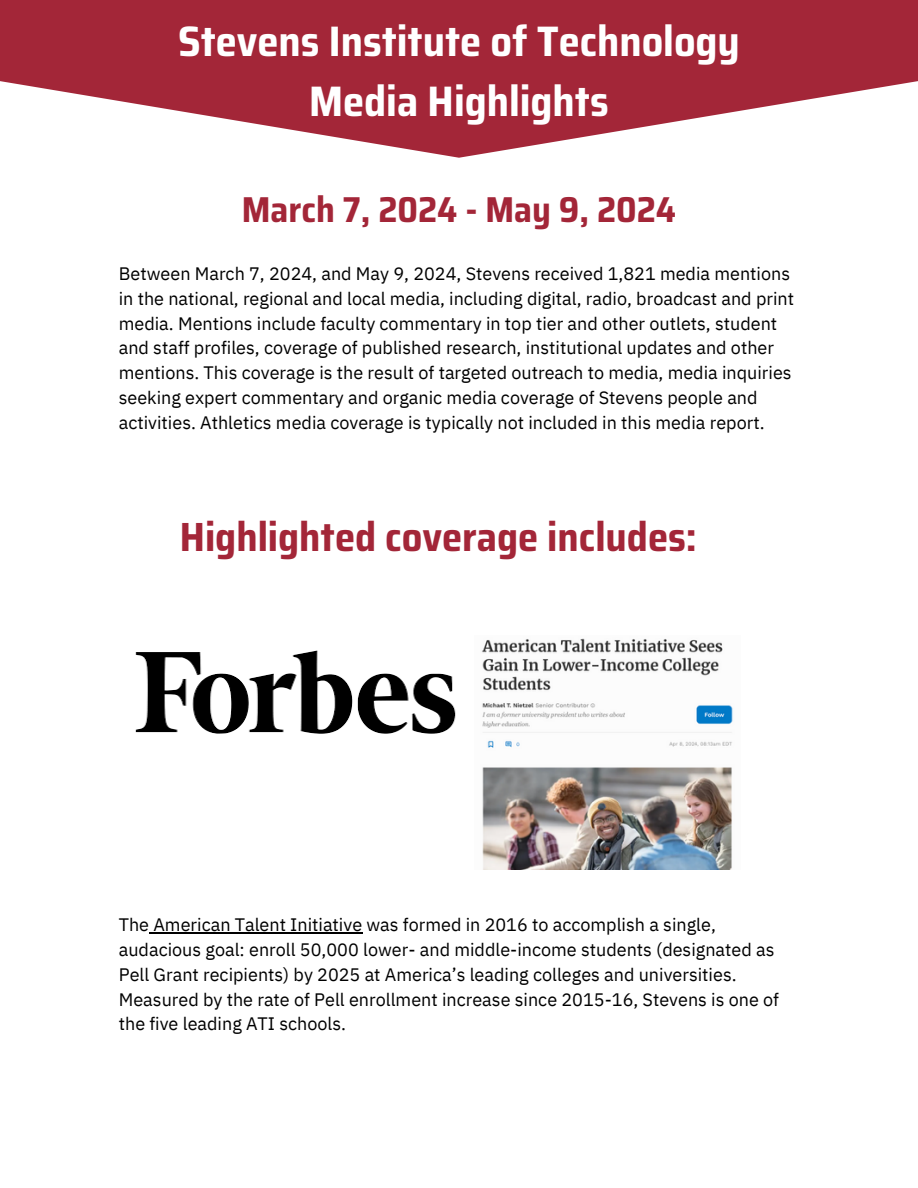
<style>
.page{position:relative;width:918px;height:1188px;background:#fff}
.page>*{position:absolute;margin:0;border:0;box-sizing:border-box;transform-origin:0 0}
.t1{font:700 semi-condensed 42.6px/59.7px "Saira";color:#fff;text-align:center}
.t2{font:700 semi-condensed 40.8px "Saira";color:#a32638}
.t3{font:700 semi-condensed 36px "Saira";color:#a32638}
.t4{font:18px/24.8px "IBM Plex Sans";color:#000}
</style>
<div class="page">
<svg style="left:0;top:0;width:918px;height:158px;fill:#a32638"></svg>
<img style="left:481px;top:638px;width:252px;height:231px">
<img style="left:135px;top:650px;width:321px;height:84px">
<hr style="left:149px;top:932px;width:213px;height:2px;background:#000">
<h1 class="t1" style="left:178px;top:12px;width:563px">Stevens Institute of Technology<br>Media Highlights</h1>
<p class="t3" style="left:242px;top:181px;width:436px">March 7, 2024 - May 9, 2024</p>
<p class="t4" style="left:119px;top:261px;width:677px">Between March 7, 2024, and May 9, 2024, Stevens received 1,821 media mentions in the national, regional and local media, including digital, radio, broadcast and print media. Mentions include faculty commentary in top tier and other outlets, student and staff profiles, coverage of published research, institutional updates and other mentions. This coverage is the result of targeted outreach to media, media inquiries seeking expert commentary and organic media coverage of Stevens people and activities. Athletics media coverage is typically not included in this media report.</p>
<p class="t2" style="left:180px;top:504px;width:519px">Highlighted coverage includes:</p>
<p class="t4" style="left:119px;top:912px;width:662px">The American Talent Initiative was formed in 2016 to accomplish a single, audacious goal: enroll 50,000 lower- and middle-income students (designated as Pell Grant recipients) by 2025 at America’s leading colleges and universities.<br>Measured by the rate of Pell enrollment increase since 2015-16, Stevens is one of the five leading ATI schools.</p>
</div>
